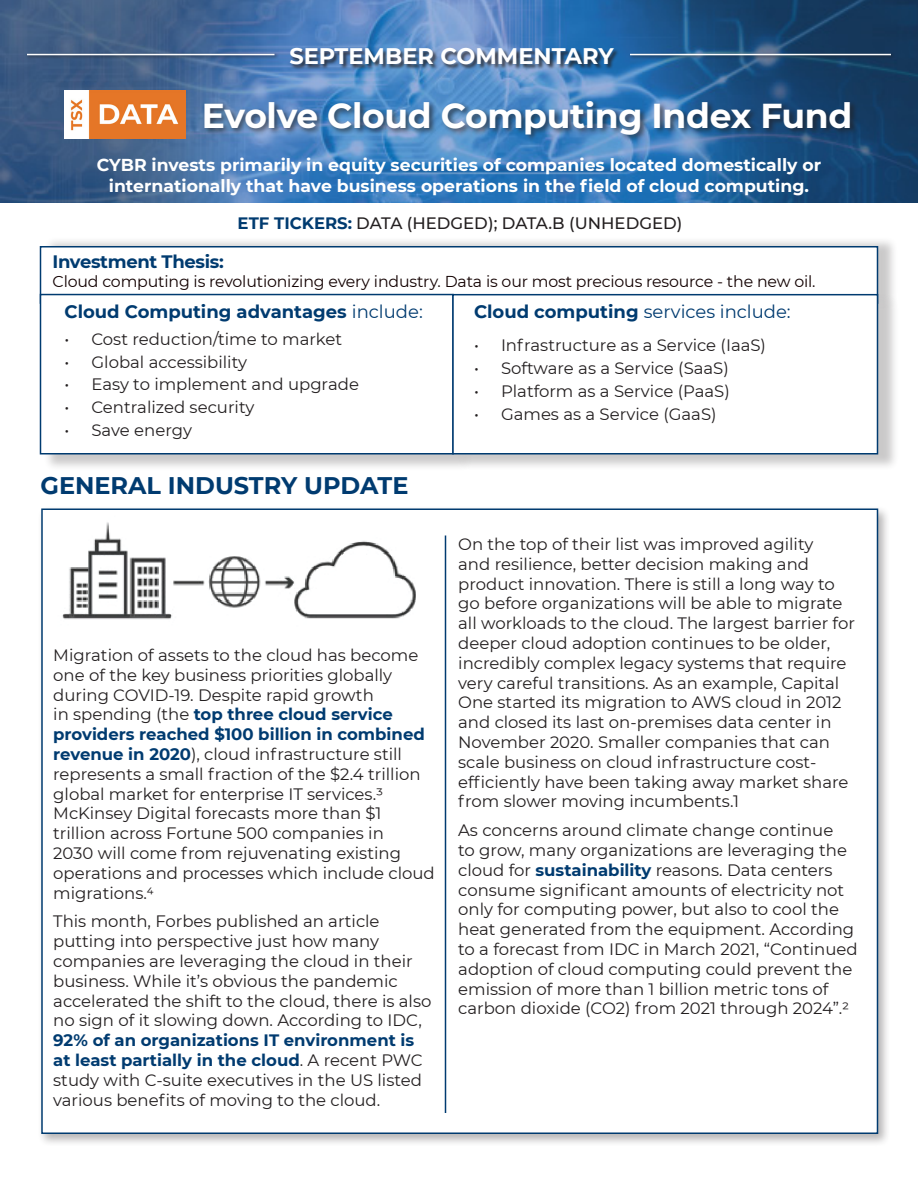
<style>
.page{position:relative;width:918px;height:1188px;background:#fff}
.page>*{position:absolute;margin:0;border:0;box-sizing:border-box;transform-origin:0 0}
.t1{font:700 34.5px "Montserrat";letter-spacing:-.01em;color:#fff}
.t2{font:700 24px "Montserrat";color:#003b70}
.t3{font:700 22.5px "Montserrat";color:#fff}
.t4{font:700 18px "Montserrat";color:#003b70}
.Bullet2{font:18px "Montserrat";color:#003b70}
.t5{font:700 18px "Montserrat";letter-spacing:-.02em;color:#003b70}
.t6{font:700 17.25px "Montserrat";color:#fff}
.bullet{font:16.5px/19.8px "Montserrat";color:#231f20}
.t7{font:500 16.5px "Montserrat";color:#231f20}
.t8{font:15.75px "Montserrat";letter-spacing:-.01em;color:#120000}
.s1{font-weight:700;color:#003b70}
.s2{font-weight:700}
.s3{font-weight:400}
</style>
<div class="page">
<div style="left:38px;top:505px;width:853px;height:642px;background:#231f20;opacity:.33"></div>
<div style="left:41px;top:508px;width:837px;height:626px;background:#fff;border:2px solid #003b70"></div>
<img style="left:0;top:0;width:918px;height:202px">
<div style="left:25px;top:52px;width:254px;height:8px;background:#231f20;opacity:.75"></div>
<hr style="left:27px;top:54px;width:247px;height:1px;background:#fff">
<div style="left:628px;top:52px;width:268px;height:8px;background:#231f20;opacity:.75"></div>
<hr style="left:630px;top:54px;width:261px;height:1px;background:#fff">
<div style="left:290px;top:48px;width:330px;height:22px;background:#231f20;opacity:.75"></div>
<div style="left:203px;top:99px;width:655px;height:43px;background:#231f20;opacity:.65"></div>
<img style="left:64px;top:90px;width:122px;height:49px">
<img style="left:62px;top:522px;width:354px;height:98px">
<div style="left:43px;top:236px;width:855px;height:74px;background:#231f20;opacity:.24"></div>
<div style="left:40px;top:246px;width:838px;height:58px;background:#fff;border:2px solid #003b70"></div>
<div style="left:43px;top:295px;width:431px;height:177px;background:#231f20;opacity:.24"></div>
<div style="left:40px;top:294px;width:414px;height:160px;background:#fff;border:2px solid #003b70"></div>
<div style="left:457px;top:294px;width:442px;height:177px;background:#231f20;opacity:.24"></div>
<div style="left:452px;top:294px;width:426px;height:160px;background:#fff;border:2px solid #003b70"></div>
<hr style="left:445px;top:536px;width:1px;height:577px;background:#003b70">
<p class="t3" style="left:289px;top:40px;width:326px">SEPTEMBER COMMENTARY</p>
<p class="t1" style="left:202px;top:90px;width:652px">Evolve Cloud Computing Index Fund</p>
<p class="t6" style="left:97px;top:153px;width:726px">CYBR invests primarily in equity securities of companies located domestically or</p>
<p class="t6" style="left:109px;top:173px;width:702px">internationally that have business operations in the field of cloud computing.</p>
<p class="t7" style="left:238px;top:212px;width:446px"><span class="s1">ETF TICKERS:</span> DATA (HEDGED); DATA.B (UNHEDGED)</p>
<p class="t5" style="left:52px;top:249px;width:173px">Investment Thesis:</p>
<p class="t8" style="left:52px;top:270px;width:765px">Cloud computing is revolutionizing every industry. Data is our most precious resource - the new oil.</p>
<p class="Bullet2" style="left:474px;top:300px;width:318px"><span class="s2">Cloud computing</span> services include:</p>
<p class="bullet" style="left:474px;top:335px;width:294px">• Infrastructure as a Service (IaaS)</p>
<p class="bullet" style="left:474px;top:358px;width:256px">• Software as a Service (SaaS)</p>
<p class="bullet" style="left:474px;top:381px;width:257px">• Platform as a Service (PaaS)</p>
<p class="bullet" style="left:474px;top:404px;width:244px">• Games as a Service (GaaS)</p>
<p class="t4" style="left:64px;top:299px;width:360px">Cloud Computing advantages <span class="s3">include:</span></p>
<p class="bullet" style="left:64px;top:329px;width:279px">• Cost reduction/time to market</p>
<p class="bullet" style="left:64px;top:351px;width:184px">• Global accessibility</p>
<p class="bullet" style="left:64px;top:374px;width:296px">• Easy to implement and upgrade</p>
<p class="bullet" style="left:64px;top:397px;width:191px">• Centralized security</p>
<p class="bullet" style="left:64px;top:420px;width:129px">• Save energy</p>
<p class="t2" style="left:40px;top:468px;width:370px">GENERAL INDUSTRY UPDATE</p>
<p class="bullet" style="left:53px;top:645px;width:383px">Migration of assets to the cloud has become one of the key business priorities globally during COVID-19. Despite rapid growth<br>in spending (the <span class="s1">top three cloud service providers reached $100 billion in combined revenue in 2020</span>), cloud infrastructure still represents a small fraction of the $2.4 trillion global market for enterprise IT services.3<br>McKinsey Digital forecasts more than $1 trillion across Fortune 500 companies in<br>2030 will come from rejuvenating existing operations and processes which include cloud migrations.4</p>
<p class="bullet" style="left:53px;top:911px;width:380px">This month, Forbes published an article putting into perspective just how many companies are leveraging the cloud in their business. While it’s obvious the pandemic accelerated the shift to the cloud, there is also no sign of it slowing down. According to IDC, <span class="s1">92% of an organizations IT environment is at least partially in the cloud</span>. A recent PWC study with C-suite executives in the US listed various benefits of moving to the cloud.</p>
<p class="bullet" style="left:458px;top:534px;width:398px">On the top of their list was improved agility<br>and resilience, better decision making and product innovation. There is still a long way to go before organizations will be able to migrate all workloads to the cloud. The largest barrier for deeper cloud adoption continues to be older, incredibly complex legacy systems that require very careful transitions. As an example, Capital One started its migration to AWS cloud in 2012 and closed its last on-premises data center in November 2020. Smaller companies that can scale business on cloud infrastructure cost&shy;efficiently have been taking away market share from slower moving incumbents.1</p>
<p class="bullet" style="left:458px;top:820px;width:401px">As concerns around climate change continue<br>to grow, many organizations are leveraging the cloud for <span class="s1">sustainability</span> reasons. Data centers consume significant amounts of electricity not only for computing power, but also to cool the heat generated from the equipment. According to a forecast from IDC in March 2021, “Continued adoption of cloud computing could prevent the emission of more than 1 billion metric tons of carbon dioxide (CO2) from 2021 through 2024”.2</p>
</div>
